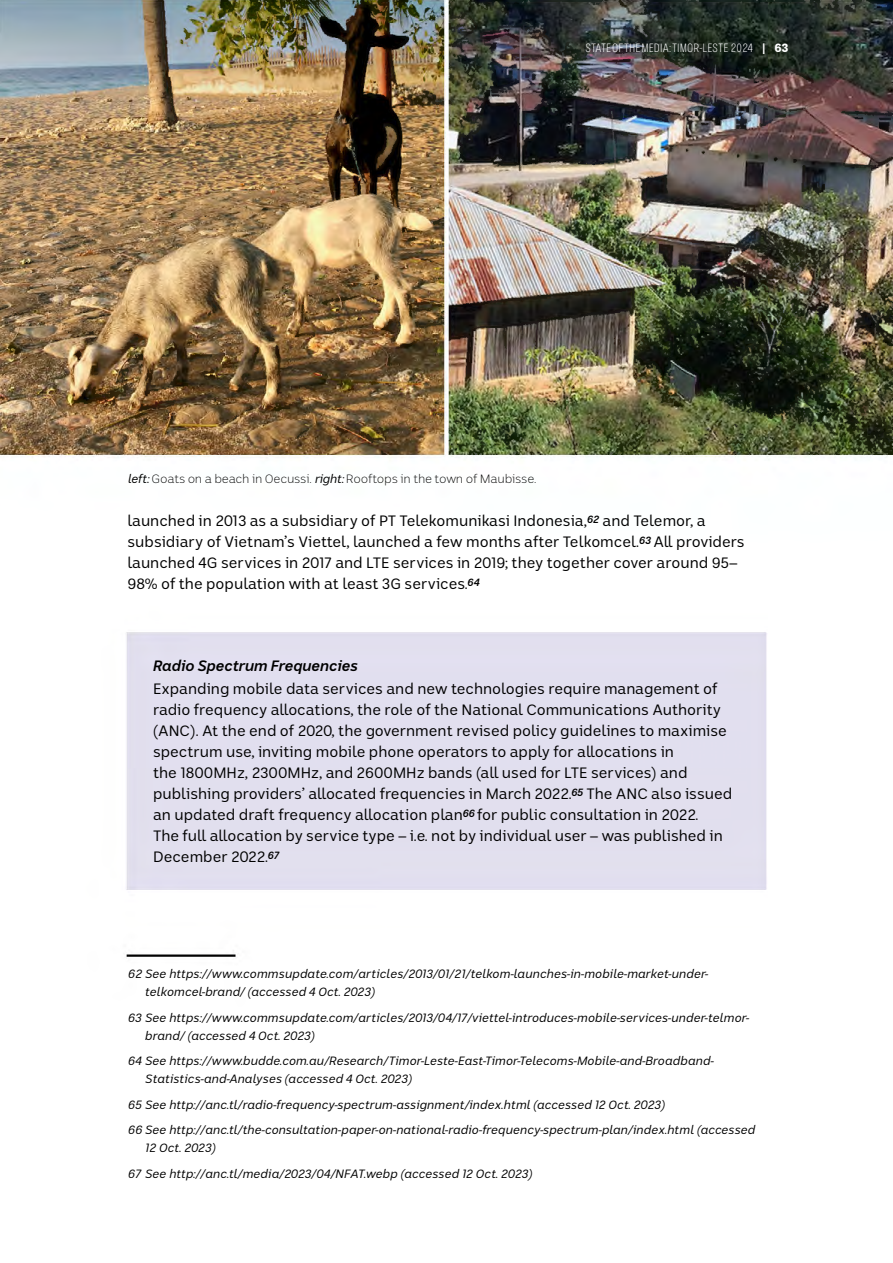
<style>
.page{position:relative;width:893px;height:1263px;background:#fff}
.page>*{position:absolute;margin:0;border:0;box-sizing:border-box;transform-origin:0 0}
.t1{font:15px/21px "ABC Sans";color:#000}
.t2{font:italic 700 15px "ABC Sans Nova";color:#000}
.t3{font:italic 12px/18px "ABC Sans";color:#000}
.t4{font:300 12px "ABC Sans Nova";letter-spacing:-.02em;color:#000}
.t5{font:300 condensed 12px "ABC Sans Nova";letter-spacing:.005em;color:#fff}
.s1{font-family:"ABC Sans";font-weight:700}
.s2{font-family:"ABC Sans";font-weight:900;font-stretch:normal}
.s3{font-weight:400;font-style:italic}
</style>
<div class="page">
<img style="left:0;top:0;width:893px;height:957px">
<p class="t5" style="left:585px;top:40px;width:205px">STATE OF THE MEDIA: TIMOR-LESTE 2024 <span class="s1">|</span> <span class="s2">63</span></p>
<p class="t4" style="left:128px;top:471px;width:410px"><span class="s3">left:</span> Goats on a beach in Oecussi. <span class="s3">right:</span> Rooftops in the town of Maubisse.</p>
<p class="t1" style="left:128px;top:510px;width:619px">launched in 2013 as a subsidiary of PT Telekomunikasi Indonesia,<sup>62</sup> and Telemor, a subsidiary of Vietnam’s Viettel, launched a few months after Telkomcel.<sup>63</sup> All providers launched 4G services in 2017 and LTE services in 2019; they together cover around 95– 98% of the population with at least 3G services.<sup>64</sup></p>
<h5 class="t2" style="left:153px;top:656px;width:206px">Radio Spectrum Frequencies</h5>
<p class="t1" style="left:153px;top:678px;width:581px">Expanding mobile data services and new technologies require management of radio frequency allocations, the role of the National Communications Authority (ANC). At the end of 2020, the government revised policy guidelines to maximise spectrum use, inviting mobile phone operators to apply for allocations in<br>the 1800MHz, 2300MHz, and 2600MHz bands (all used for LTE services) and publishing providers’ allocated frequencies in March 2022.<sup>65</sup> The ANC also issued an updated draft frequency allocation plan<sup>66</sup> for public consultation in 2022.<br>The full allocation by service type – i.e. not by individual user – was published in December 2022.<sup>67</sup></p>
<p class="t3" style="left:145px;top:965px;width:565px;text-indent:-17px">62 See https://www.commsupdate.com/articles/2013/01/21/telkom-launches-in-mobile-market-under&shy;telkomcel-brand/ (accessed 4 Oct. 2023)</p>
<p class="t3" style="left:145px;top:1008px;width:606px;text-indent:-17px">63 See https://www.commsupdate.com/articles/2013/04/17/viettel-introduces-mobile-services-under-telmor&shy;brand/ (accessed 4 Oct. 2023)</p>
<p class="t3" style="left:145px;top:1052px;width:571px;text-indent:-17px">64 See https://www.budde.com.au/Research/Timor-Leste-East-Timor-Telecoms-Mobile-and-Broadband-<br>Statistics-and-Analyses (accessed 4 Oct. 2023)</p>
<p class="t3" style="left:128px;top:1092px;width:629px;line-height:25.5px">65 See http://anc.tl/radio-frequency-spectrum-assignment/index.html (accessed 12 Oct. 2023)<br>66 See http://anc.tl/the-consultation-paper-on-national-radio-frequency-spectrum-plan/index.html (accessed</p>
<p class="t3" style="left:128px;top:1135px;width:406px;line-height:25.5px;text-indent:17px">12 Oct. 2023)<br>67 See http://anc.tl/media/2023/04/NFAT.webp (accessed 12 Oct. 2023)</p>
</div>
